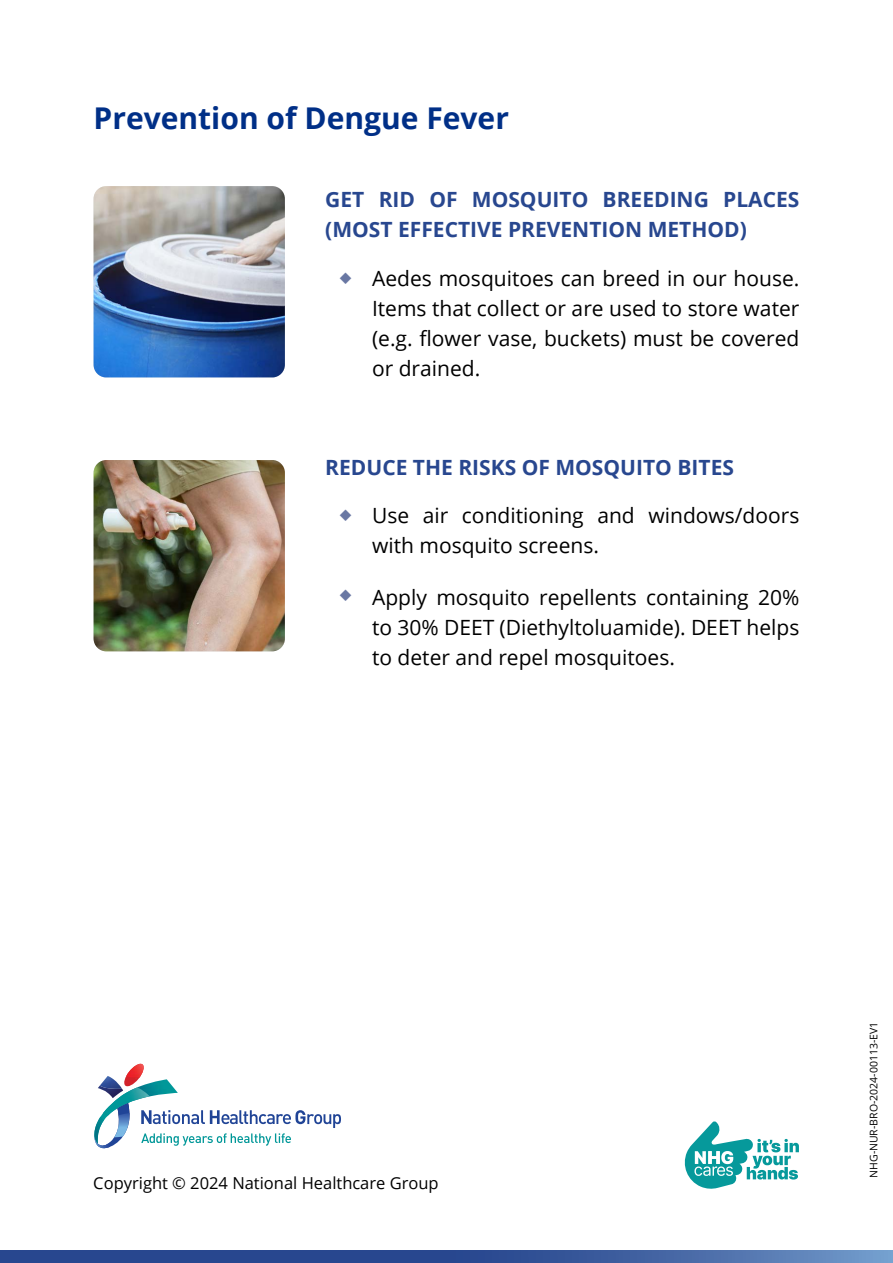
<style>
.page{position:relative;width:893px;height:1263px;background:#fff}
.page>*{position:absolute;margin:0;border:0;box-sizing:border-box;transform-origin:0 0}
.t1{font:700 30px "Open Sans";color:#002f87}
.t2{font:21px/30px "Open Sans";color:#000;text-align:justify}
.t3{font:700 21px/30px "Open Sans";color:#28478f}
.t4{font:16.5px "Open Sans";color:#000}
.t5{font:10.5px "Open Sans";color:#000}
</style>
<div class="page">
<svg style="left:0;top:1251px;width:893px;height:12px"></svg>
<svg style="left:173px;top:1110px;width:168px;height:36px"></svg>
<img style="left:105px;top:1076px;width:8px;height:3px">
<img style="left:102px;top:1144px;width:13px;height:5px">
<img style="left:125px;top:1077px;width:14px;height:2px">
<img style="left:98px;top:1079px;width:80px;height:65px">
<img style="left:96px;top:1136px;width:15px;height:12px">
<img style="left:114px;top:1115px;width:16px;height:22px">
<img style="left:94px;top:1116px;width:10px;height:28px">
<img style="left:103px;top:1087px;width:47px;height:28px">
<img style="left:126px;top:1064px;width:18px;height:14px">
<svg style="left:684px;top:1121px;width:115px;height:68px"></svg>
<img style="left:94px;top:186px;width:191px;height:191px">
<img style="left:94px;top:460px;width:191px;height:191px">
<h1 class="t1" style="left:94px;top:97px;width:417px">Prevention of Dengue Fever</h1>
<p class="t3" style="left:325px;top:184px;width:476px">GET RID OF MOSQUITO BREEDING PLACES (MOST EFFECTIVE PREVENTION METHOD)</p>
<p class="t2" style="left:372px;top:262px;width:429px">Aedes mosquitoes can breed in our house.<br>Items that collect or are used to store water (e.g. flower vase, buckets) must be covered or drained.</p>
<p class="t3" style="left:325px;top:452px;width:410px">REDUCE THE RISKS OF MOSQUITO BITES</p>
<p class="t2" style="left:372px;top:500px;width:429px">Use air conditioning and windows/doors with mosquito screens.</p>
<p class="t2" style="left:372px;top:581px;width:429px">Apply mosquito repellents containing 20% to 30% DEET (Diethyltoluamide). DEET helps to deter and repel mosquitoes.</p>
<p class="t4" style="left:93px;top:1172px;width:347px">Copyright © 2024 National Healthcare Group</p>
<p class="t5" style="left:866px;top:1178px;width:157px;rotate:-90deg">NHG-NUR-BRO-2024-00113-EV1</p>
</div>
